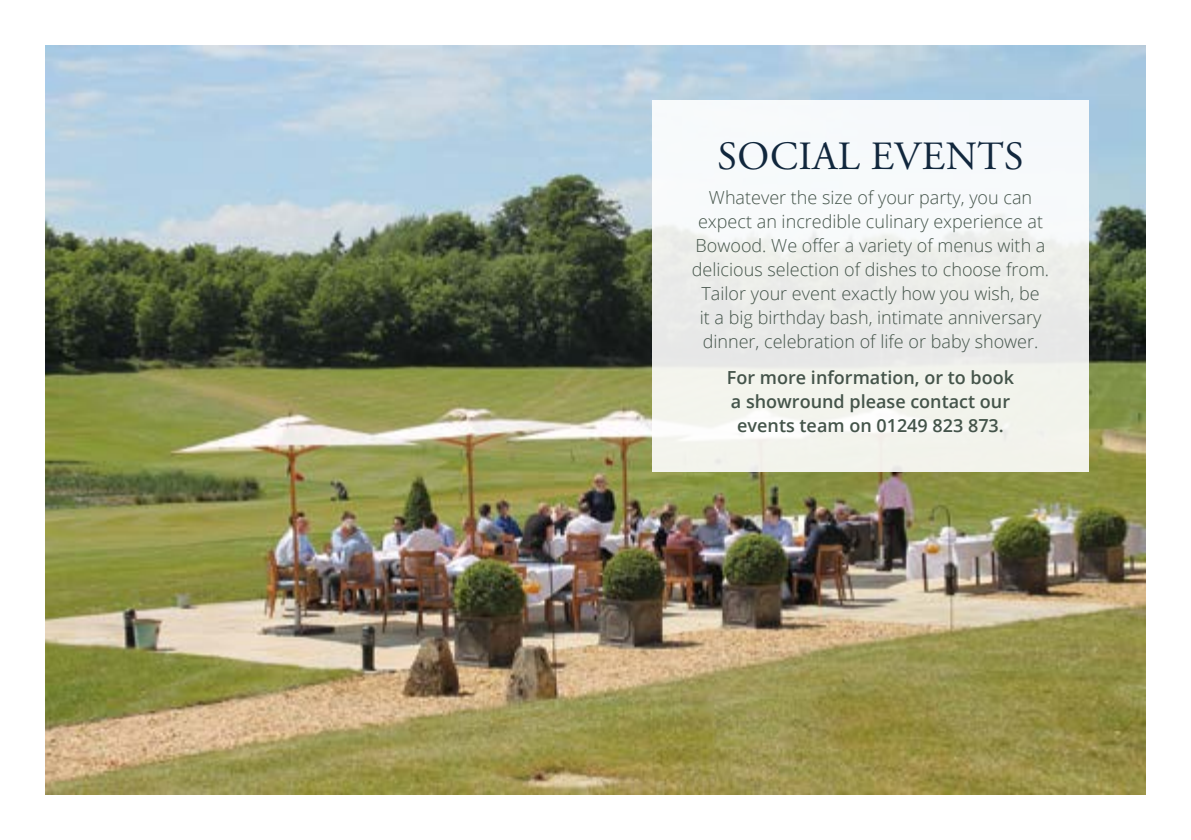
<style>
.page{position:relative;width:1191px;height:840px;background:#fff}
.page>*{position:absolute;margin:0;border:0;box-sizing:border-box;transform-origin:0 0}
.t1{font:40px "Adobe Garamond Pro";letter-spacing:.015em;color:#11273d}
.t2{font:300 18px/24px "Open Sans";color:#44544a;text-align:center}
.t3{font:600 18px/24px "Open Sans";color:#44544a;text-align:center}
</style>
<div class="page">
<img style="left:45px;top:45px;width:1100px;height:749px">
<div style="left:652px;top:100px;width:437px;height:371px;background:linear-gradient(to right,#f2f4f2,#f1f3f1)"></div>
<h1 class="t1" style="left:717px;top:132px;width:307px">SOCIAL EVENTS</h1>
<p class="t2" style="left:692px;top:185px;width:359px">Whatever the size of your party, you can expect an incredible culinary experience at Bowood. We offer a variety of menus with a delicious selection of dishes to choose from.<br>Tailor your event exactly how you wish, be<br>it a big birthday bash, intimate anniversary dinner, celebration of life or baby shower.</p>
<p class="t3" style="left:727px;top:364px;width:289px">For more information, or to book a showround please contact our events team on 01249 823 873.</p>
</div>
